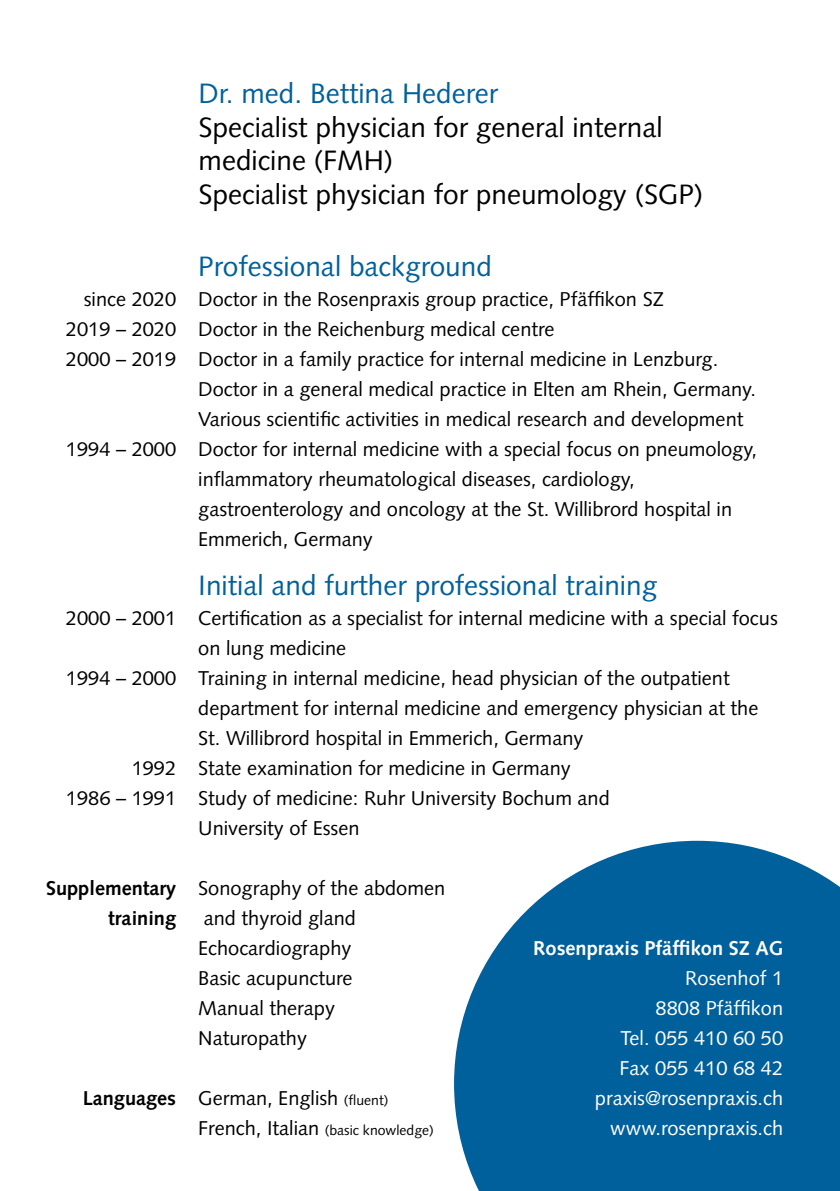
<style>
.page{position:relative;width:840px;height:1191px;background:#fff}
.page>*{position:absolute;margin:0;border:0;box-sizing:border-box;transform-origin:0 0}
.t1{font:28px/33.6px "Syntax LT Std";color:#000}
.t2{font:28px "Syntax LT Std";color:#00609c}
.t3{font:20px/30px "Syntax LT Std";color:#000}
.t4{font:20px/30px "Syntax LT Std";color:#fff;text-align:right}
.t5{font:700 20px "Syntax LT Std";color:#fff}
.t6{font:14px "Syntax LT Std";color:#000}
.s1{font-weight:700}
.s2{font-size:14px}
.s3{font-size:20px}
</style>
<div class="page">
<svg style="left:454px;top:840px;width:385px;height:351px;background:#2174a8"></svg>
<h1 class="t2" style="left:198px;top:77px;width:301px">Dr. med. Bettina Hederer</h1>
<h1 class="t1" style="left:198px;top:110px;width:506px">Specialist physician for general internal medicine (FMH)<br>Specialist physician for pneumology (SGP)</h1>
<h1 class="t2" style="left:198px;top:249px;width:295px">Professional background</h1>
<p class="t3" style="left:84px;top:284px;width:581px">since 2020 Doctor in the Rosenpraxis group practice, Pfäffikon SZ</p>
<p class="t3" style="left:66px;top:314px;width:490px">2019 – 2020 Doctor in the Reichenburg medical centre</p>
<p class="t3" style="left:66px;top:344px;width:653px">2000 – 2019 Doctor in a family practice for internal medicine in Lenzburg.</p>
<p class="t3" style="left:198px;top:374px;width:559px">Doctor in a general medical practice in Elten am Rhein, Germany.</p>
<p class="t3" style="left:198px;top:404px;width:546px">Various scientific activities in medical research and development</p>
<p class="t3" style="left:66px;top:434px;width:692px">1994 – 2000 Doctor for internal medicine with a special focus on pneumology,</p>
<p class="t3" style="left:198px;top:464px;width:437px">inflammatory rheumatological diseases, cardiology,</p>
<p class="t3" style="left:198px;top:494px;width:535px">gastroenterology and oncology at the St. Willibrord hospital in</p>
<p class="t3" style="left:198px;top:524px;width:176px">Emmerich, Germany</p>
<h1 class="t2" style="left:198px;top:568px;width:460px">Initial and further professional training</h1>
<p class="t3" style="left:66px;top:603px;width:712px">2000 – 2001 Certification as a specialist for internal medicine with a special focus</p>
<p class="t3" style="left:198px;top:633px;width:149px">on lung medicine</p>
<p class="t3" style="left:66px;top:663px;width:664px">1994 – 2000 Training in internal medicine, head physician of the outpatient</p>
<p class="t3" style="left:198px;top:693px;width:561px">department for internal medicine and emergency physician at the</p>
<p class="t3" style="left:198px;top:723px;width:386px">St. Willibrord hospital in Emmerich, Germany</p>
<p class="t3" style="left:132px;top:753px;width:440px">1992 State examination for medicine in Germany</p>
<p class="t3" style="left:66px;top:783px;width:545px">1986 – 1991 Study of medicine: Ruhr University Bochum and</p>
<p class="t3" style="left:198px;top:813px;width:163px">University of Essen</p>
<p class="t3" style="left:108px;top:873px;width:338px;text-indent:-62px"><span class="s1">Supplementary</span> Sonography of the abdomen <span class="s1">training</span></p>
<p class="t3" style="left:198px;top:903px;width:159px">and thyroid gland<br>Echocardiography<br>Basic acupuncture<br>Manual therapy<br>Naturopathy</p>
<p class="t3" style="left:83px;top:1083px;width:307px"><span class="s1">Languages</span> German, English <span class="s2">(fluent)</span></p>
<p class="t6" style="left:198px;top:1122px;width:237px"><span class="s3">French, Italian</span> (basic knowledge)</p>
<p class="t5" style="left:533px;top:937px;width:251px">Rosenpraxis Pfäffikon SZ AG</p>
<p class="t4" style="left:594px;top:963px;width:190px">Rosenhof 1<br>8808 Pfäffikon<br>Tel. 055 410 60 50<br>Fax 055 410 68 42 praxis@rosenpraxis.ch www.rosenpraxis.ch</p>
</div>
